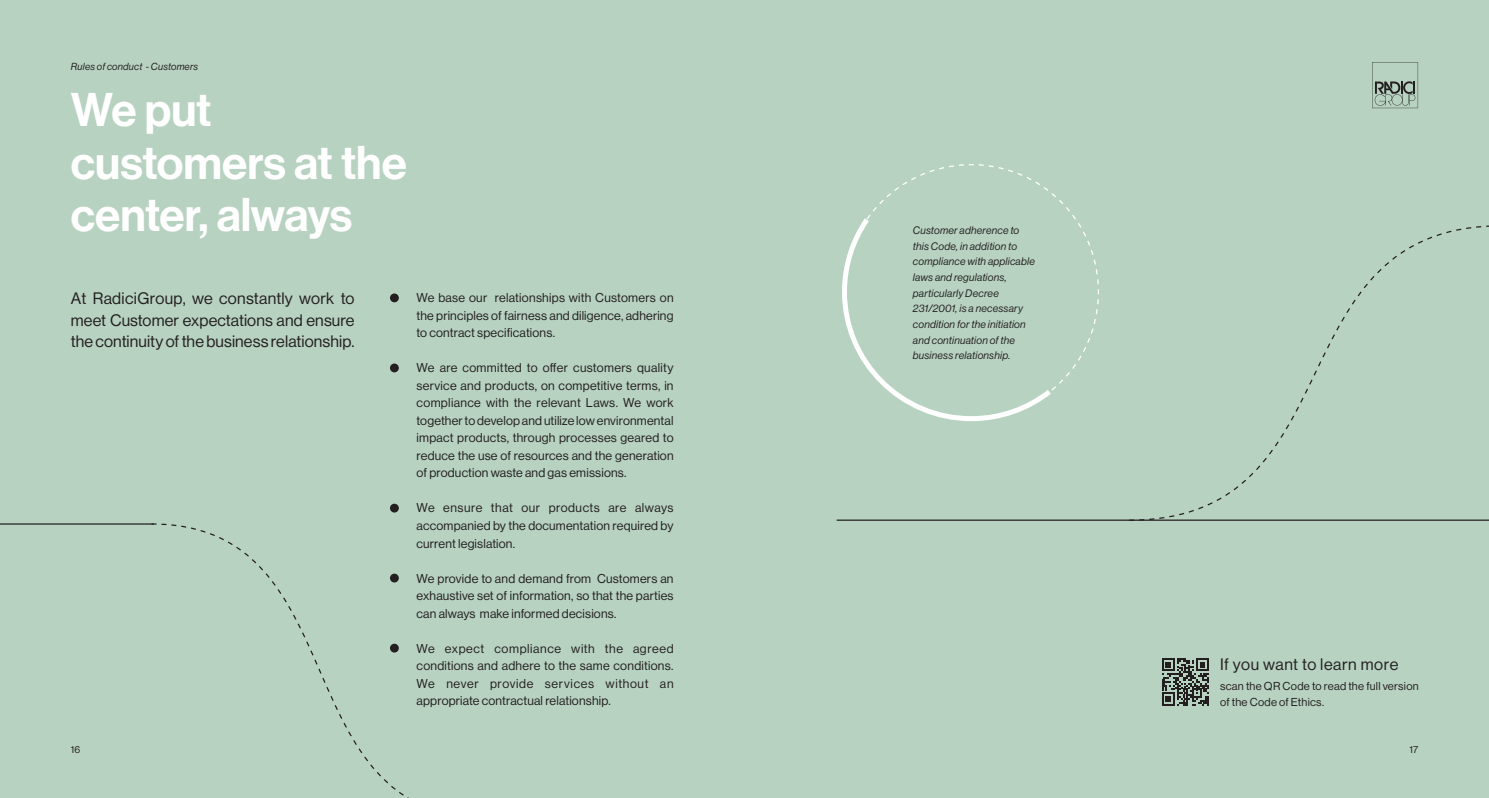
<style>
.page{position:relative;width:1489px;height:798px;background:#fff}
.page>*{position:absolute;margin:0;border:0;box-sizing:border-box;transform-origin:0 0}
.t1{font:46.25px/52.5px "N Haas Grotesk DS Pro 65 Md";letter-spacing:-.005em;color:#fff}
.Testo_normale{font:16.25px/21.2px "N Haas Grotesk DS Pro 55 Rg";letter-spacing:.01em;color:#231f20;text-align:justify}
.Testo_normale-2{font:16.25px "N Haas Grotesk DS Pro 55 Rg";letter-spacing:.035em;color:#231f20}
.Testo_normale-3{font:12.5px/17.5px "N Haas Grotesk DS Pro 55 Rg";letter-spacing:.015em;color:#231f20;text-align:justify}
.Testo_normale-4{font:11.25px/16.2px "N Haas Grotesk DS Pro 55 Rg";letter-spacing:.025em;color:#231f20}
.Testo_normale-5{font:10.62px/15.6px "N Haas Grotesk DS Pro 56 It";letter-spacing:.02em;color:#231f20}
.Testo_normale-6{font:10px "N Haas Grotesk DS Pro 56 It";letter-spacing:.025em;color:#231f20}
.t2{font:10px "N Haas Grotesk DS Pro 55 Rg";color:#231f20}
</style>
<div class="page">
<div style="left:0;top:0;width:1488px;height:797px;background:#b8d2c1"></div>
<svg style="left:843px;top:164px;width:256px;height:256px"></svg>
<svg style="left:1127px;top:225px;width:361px;height:296px"></svg>
<hr style="left:836px;top:519px;width:652px;height:1px;background:#231f20">
<svg style="left:150px;top:523px;width:254px;height:273px"></svg>
<hr style="left:0;top:523px;width:154px;height:1px;background:#231f20">
<svg style="left:1372px;top:62px;width:45px;height:46px"></svg>
<div style="left:390px;top:293px;width:9px;height:9px;background:#231f20;border-radius:50%"></div>
<div style="left:390px;top:363px;width:9px;height:9px;background:#231f20;border-radius:50%"></div>
<div style="left:390px;top:503px;width:9px;height:9px;background:#231f20;border-radius:50%"></div>
<div style="left:390px;top:573px;width:9px;height:9px;background:#231f20;border-radius:50%"></div>
<div style="left:390px;top:643px;width:9px;height:9px;background:#231f20;border-radius:50%"></div>
<svg style="left:1162px;top:658px;width:47px;height:47px"></svg>
<p class="Testo_normale-6" style="left:71px;top:61px;width:129px">Rules of conduct - Customers</p>
<p class="t1" style="left:71px;top:84px;width:142px">We put</p>
<p class="t1" style="left:71px;top:137px;width:337px">customers at the center, always</p>
<p class="Testo_normale" style="left:71px;top:288px;width:285px">At RadiciGroup, we constantly work to meet Customer expectations and ensure the continuity of the business relationship.</p>
<p class="Testo_normale-3" style="left:416px;top:289px;width:258px">We base our relationships with Customers on the principles of fairness and diligence, adhering to contract specifications.</p>
<p class="Testo_normale-3" style="left:416px;top:359px;width:258px">We are committed to offer customers quality service and products, on competitive terms, in compliance with the relevant Laws. We work together to develop and utilize low environmental impact products, through processes geared to reduce the use of resources and the generation of production waste and gas emissions.</p>
<p class="Testo_normale-3" style="left:416px;top:499px;width:258px">We ensure that our products are always accompanied by the documentation required by current legislation.</p>
<p class="Testo_normale-3" style="left:416px;top:569px;width:258px">We provide to and demand from Customers an exhaustive set of information, so that the parties can always make informed decisions.</p>
<p class="Testo_normale-3" style="left:416px;top:639px;width:258px">We expect compliance with the agreed conditions and adhere to the same conditions.<br>We never provide services without an appropriate contractual relationship.</p>
<p class="Testo_normale-5" style="left:912px;top:222px;width:123px">Customer adherence to this Code, in addition to compliance with applicable laws and regulations, particularly Decree<br>231/2001, is a necessary condition for the initiation and continuation of the business relationship.</p>
<p class="Testo_normale-2" style="left:1219px;top:654px;width:180px">If you want to learn more</p>
<p class="Testo_normale-4" style="left:1219px;top:677px;width:200px">scan the QR Code to read the full version of the Code of Ethics.</p>
<p class="t2" style="left:71px;top:743px;width:11px">16</p>
<p class="t2" style="left:1409px;top:743px;width:10px">17</p>
</div>
